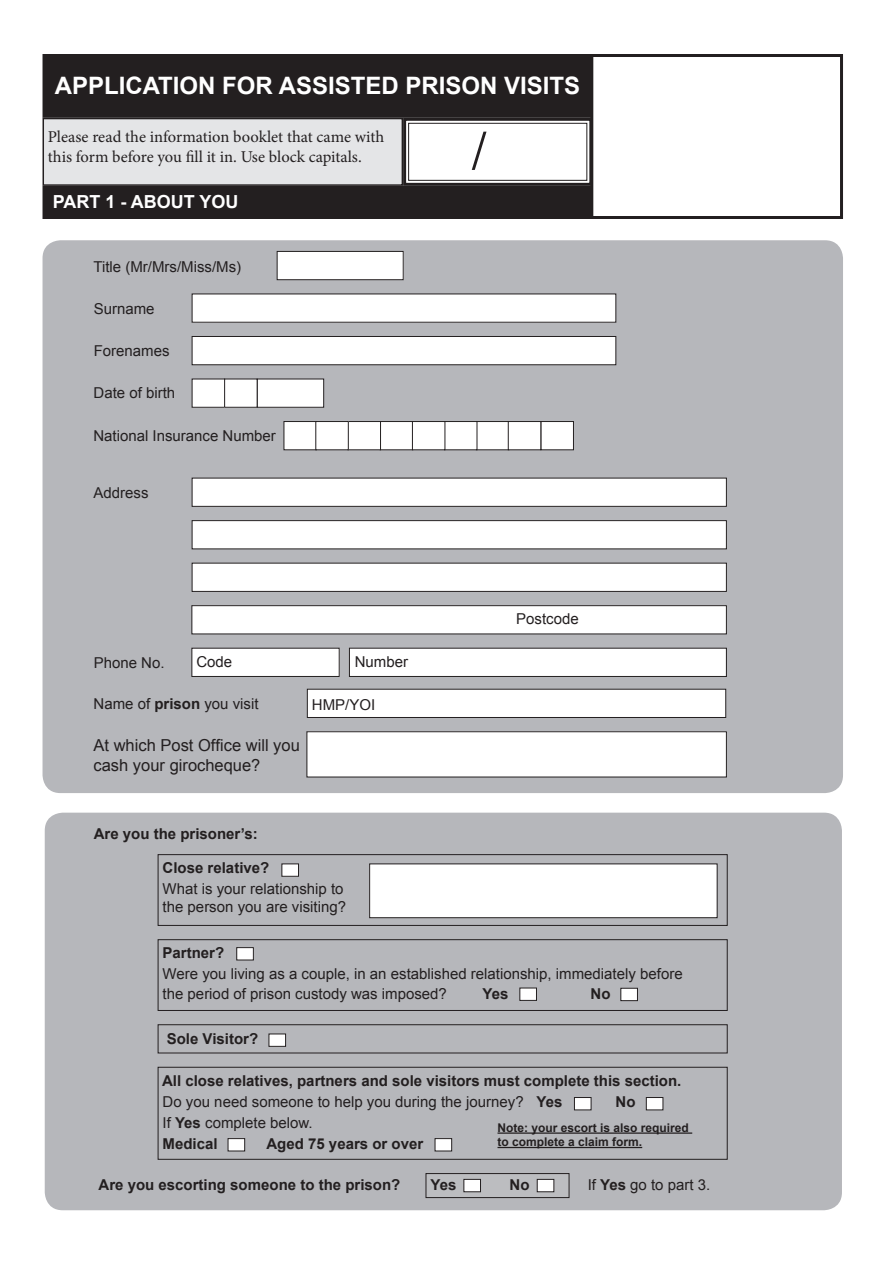
<style>
.page{position:relative;width:893px;height:1263px;background:#fff}
.page>*{position:absolute;margin:0;border:0;box-sizing:border-box;transform-origin:0 0}
.t1{font:54px "Minion Pro";color:#231f20}
.t2{font:700 24px "Arial";color:#fff}
.t3{font:700 18px "Arial";color:#fff}
.t4{font:16.5px "Minion Pro";color:#231f20}
.t5{font:16.5px/19.8px "Arial";color:#231f20}
.t6{font:15px/19.5px "Arial";color:#231f20}
.t7{font:700 15px "Arial";color:#231f20}
.t8{font:700 12px/14.4px "Arial";color:#231f20}
.s1{font-weight:700}
</style>
<div class="page">
<div style="left:45px;top:813px;width:797px;height:397px;background:#b6b7bb;border-radius:18px"></div>
<div style="left:158px;top:939px;width:570px;height:72px;border:1px solid #231f20"></div>
<div style="left:43px;top:240px;width:800px;height:553px;background:#b6b7bb;border-radius:18px"></div>
<div style="left:43px;top:55px;width:549px;height:62px;background:#231f20"></div>
<div style="left:43px;top:54px;width:549px;height:64px;border:2px solid #231f20"></div>
<div style="left:43px;top:119px;width:359px;height:66px;background:#e4e5e7"></div>
<div style="left:43px;top:118px;width:360px;height:68px;border:2px solid #231f20"></div>
<div style="left:43px;top:187px;width:548px;height:31px;background:#231f20"></div>
<div style="left:43px;top:186px;width:549px;height:33px;border:2px solid #231f20"></div>
<svg style="left:402px;top:116px;width:188px;height:71px"></svg>
<div style="left:408px;top:123px;width:179px;height:58px;border:1px solid #231f20"></div>
<div style="left:590px;top:54px;width:253px;height:165px;border:3px solid #231f20"></div>
<div style="left:192px;top:478px;width:534px;height:28px;background:#fff"></div>
<div style="left:192px;top:478px;width:535px;height:29px;border:1px solid #231f20"></div>
<div style="left:192px;top:521px;width:534px;height:28px;background:#fff"></div>
<div style="left:192px;top:520px;width:535px;height:29px;border:1px solid #231f20"></div>
<div style="left:192px;top:563px;width:534px;height:28px;background:#fff"></div>
<div style="left:192px;top:563px;width:535px;height:29px;border:1px solid #231f20"></div>
<div style="left:192px;top:606px;width:534px;height:28px;background:#fff"></div>
<div style="left:191px;top:605px;width:536px;height:29px;border:1px solid #231f20"></div>
<div style="left:192px;top:648px;width:147px;height:28px;background:#fff"></div>
<div style="left:191px;top:648px;width:149px;height:29px;border:1px solid #231f20"></div>
<div style="left:349px;top:648px;width:377px;height:28px;background:#fff"></div>
<div style="left:349px;top:648px;width:378px;height:29px;border:1px solid #231f20"></div>
<div style="left:307px;top:689px;width:419px;height:28px;background:#fff"></div>
<div style="left:307px;top:689px;width:419px;height:29px;border:1px solid #231f20"></div>
<div style="left:307px;top:732px;width:419px;height:45px;background:#fff"></div>
<div style="left:307px;top:731px;width:420px;height:46px;border:1px solid #231f20"></div>
<div style="left:158px;top:854px;width:570px;height:72px;border:1px solid #231f20"></div>
<div style="left:370px;top:864px;width:347px;height:54px;background:#fff"></div>
<div style="left:369px;top:863px;width:348px;height:55px;border:1px solid #231f20"></div>
<div style="left:158px;top:1024px;width:570px;height:29px;border:1px solid #231f20"></div>
<div style="left:158px;top:1067px;width:570px;height:93px;border:1px solid #231f20"></div>
<hr style="left:497px;top:1132px;width:195px;height:2px;background:#231f20">
<hr style="left:497px;top:1147px;width:145px;height:1px;background:#231f20">
<div style="left:426px;top:1173px;width:143px;height:24px;background:#bcbdc0"></div>
<div style="left:426px;top:1173px;width:143px;height:25px;border:1px solid #231f20"></div>
<div style="left:277px;top:251px;width:126px;height:29px;background:#fff"></div>
<div style="left:277px;top:251px;width:127px;height:29px;border:1px solid #231f20"></div>
<div style="left:192px;top:294px;width:424px;height:28px;background:#fff"></div>
<div style="left:192px;top:336px;width:424px;height:29px;background:#fff"></div>
<div style="left:192px;top:336px;width:424px;height:29px;border:1px solid #231f20"></div>
<div style="left:192px;top:379px;width:33px;height:28px;background:#fff"></div>
<div style="left:192px;top:379px;width:33px;height:29px;border:1px solid #231f20"></div>
<div style="left:476px;top:421px;width:33px;height:29px;background:#fff"></div>
<div style="left:476px;top:421px;width:33px;height:29px;border:1px solid #231f20"></div>
<div style="left:541px;top:421px;width:32px;height:29px;background:#fff"></div>
<div style="left:541px;top:421px;width:33px;height:29px;border:1px solid #231f20"></div>
<div style="left:508px;top:421px;width:33px;height:29px;background:#fff"></div>
<div style="left:508px;top:421px;width:33px;height:29px;border:1px solid #231f20"></div>
<div style="left:380px;top:421px;width:33px;height:29px;background:#fff"></div>
<div style="left:380px;top:421px;width:33px;height:29px;border:1px solid #231f20"></div>
<div style="left:444px;top:421px;width:33px;height:29px;background:#fff"></div>
<div style="left:444px;top:421px;width:33px;height:29px;border:1px solid #231f20"></div>
<div style="left:412px;top:421px;width:33px;height:29px;background:#fff"></div>
<div style="left:412px;top:421px;width:33px;height:29px;border:1px solid #231f20"></div>
<div style="left:284px;top:421px;width:32px;height:29px;background:#fff"></div>
<div style="left:284px;top:421px;width:33px;height:29px;border:1px solid #231f20"></div>
<div style="left:348px;top:421px;width:33px;height:29px;background:#fff"></div>
<div style="left:348px;top:421px;width:33px;height:29px;border:1px solid #231f20"></div>
<div style="left:316px;top:421px;width:32px;height:29px;background:#fff"></div>
<div style="left:315px;top:421px;width:34px;height:29px;border:1px solid #231f20"></div>
<div style="left:257px;top:379px;width:67px;height:28px;background:#fff"></div>
<div style="left:257px;top:379px;width:67px;height:29px;border:1px solid #231f20"></div>
<div style="left:225px;top:379px;width:32px;height:28px;background:#fff"></div>
<div style="left:224px;top:379px;width:33px;height:29px;border:1px solid #231f20"></div>
<div style="left:282px;top:864px;width:16px;height:12px;background:#fff"></div>
<div style="left:281px;top:863px;width:18px;height:14px;border:1px solid #231f20"></div>
<div style="left:435px;top:1138px;width:17px;height:13px;background:#fff"></div>
<div style="left:435px;top:1138px;width:17px;height:13px;border:1px solid #231f20"></div>
<div style="left:228px;top:1138px;width:17px;height:13px;background:#fff"></div>
<div style="left:228px;top:1138px;width:17px;height:13px;border:1px solid #231f20"></div>
<div style="left:646px;top:1097px;width:17px;height:13px;background:#fff"></div>
<div style="left:646px;top:1097px;width:17px;height:13px;border:1px solid #231f20"></div>
<div style="left:574px;top:1097px;width:17px;height:13px;background:#fff"></div>
<div style="left:574px;top:1097px;width:17px;height:13px;border:1px solid #231f20"></div>
<div style="left:269px;top:1034px;width:17px;height:12px;background:#fff"></div>
<div style="left:269px;top:1033px;width:17px;height:14px;border:1px solid #231f20"></div>
<div style="left:621px;top:988px;width:16px;height:13px;background:#fff"></div>
<div style="left:620px;top:988px;width:18px;height:13px;border:1px solid #231f20"></div>
<div style="left:520px;top:988px;width:16px;height:12px;background:#fff"></div>
<div style="left:519px;top:988px;width:18px;height:13px;border:1px solid #231f20"></div>
<div style="left:237px;top:948px;width:16px;height:12px;background:#fff"></div>
<div style="left:236px;top:947px;width:18px;height:13px;border:1px solid #231f20"></div>
<div style="left:537px;top:1179px;width:17px;height:13px;background:#fff"></div>
<div style="left:537px;top:1179px;width:17px;height:13px;border:1px solid #231f20"></div>
<div style="left:464px;top:1179px;width:16px;height:13px;background:#fff"></div>
<div style="left:463px;top:1179px;width:18px;height:13px;border:1px solid #231f20"></div>
<p class="t2" style="left:55px;top:70px;width:527px">APPLICATION FOR ASSISTED PRISON VISITS</p>
<p class="t4" style="left:48px;top:126px;width:338px">Please read the information booklet that came with</p>
<p class="t4" style="left:48px;top:146px;width:315px">this form before you fill it in. Use block capitals.</p>
<p class="t3" style="left:53px;top:190px;width:187px">PART 1 - ABOUT YOU</p>
<p class="t1" style="left:470px;top:114px;width:19px">/</p>
<p class="t6" style="left:94px;top:257px;width:149px">Title (Mr/Mrs/Miss/Ms)</p>
<p class="t6" style="left:94px;top:299px;width:62px">Surname</p>
<p class="t6" style="left:94px;top:341px;width:77px">Forenames</p>
<p class="t6" style="left:94px;top:384px;width:83px">Date of birth</p>
<p class="t6" style="left:93px;top:426px;width:184px">National Insurance Number</p>
<p class="t6" style="left:94px;top:483px;width:57px">Address</p>
<p class="t6" style="left:94px;top:653px;width:72px">Phone No.</p>
<p class="t6" style="left:196px;top:652px;width:37px">Code</p>
<p class="t6" style="left:355px;top:652px;width:55px">Number</p>
<p class="t6" style="left:94px;top:694px;width:167px">Name of <span class="s1">prison</span> you visit</p>
<p class="t6" style="left:312px;top:695px;width:65px">HMP/YOI</p>
<p class="t5" style="left:94px;top:736px;width:208px">At which Post Office will you cash your girocheque?</p>
<p class="t7" style="left:94px;top:823px;width:166px">Are you the prisoner’s:</p>
<p class="t7" style="left:163px;top:858px;width:108px">Close relative?</p>
<p class="t6" style="left:163px;top:879px;width:182px">What is your relationship to</p>
<p class="t6" style="left:163px;top:897px;width:185px">the person you are visiting?</p>
<p class="t6" style="left:516px;top:610px;width:64px">Postcode</p>
<p class="t7" style="left:163px;top:943px;width:63px">Partner?</p>
<p class="t6" style="left:163px;top:964px;width:522px">Were you living as a couple, in an established relationship, immediately before the period of prison custody was imposed?</p>
<p class="t7" style="left:482px;top:984px;width:27px">Yes</p>
<p class="t7" style="left:590px;top:984px;width:21px">No</p>
<p class="t7" style="left:167px;top:1028px;width:93px">Sole Visitor?</p>
<p class="t7" style="left:162px;top:1071px;width:521px">All close relatives, partners and sole visitors must complete this section.</p>
<p class="t6" style="left:163px;top:1092px;width:401px">Do you need someone to help you during the journey? <span class="s1">Yes</span></p>
<p class="t7" style="left:615px;top:1092px;width:21px">No</p>
<p class="t6" style="left:163px;top:1113px;width:152px">If <span class="s1">Yes</span> complete below.</p>
<p class="t7" style="left:163px;top:1134px;width:57px">Medical</p>
<p class="t7" style="left:266px;top:1134px;width:158px">Aged 75 years or over</p>
<p class="t8" style="left:497px;top:1121px;width:193px">Note: your escort is also required to complete a claim form.</p>
<p class="t7" style="left:99px;top:1174px;width:303px">Are you escorting someone to the prison?</p>
<p class="t7" style="left:430px;top:1175px;width:27px">Yes</p>
<p class="t7" style="left:510px;top:1175px;width:21px">No</p>
<p class="t6" style="left:588px;top:1175px;width:124px">If <span class="s1">Yes</span> go to part 3.</p>
</div>
